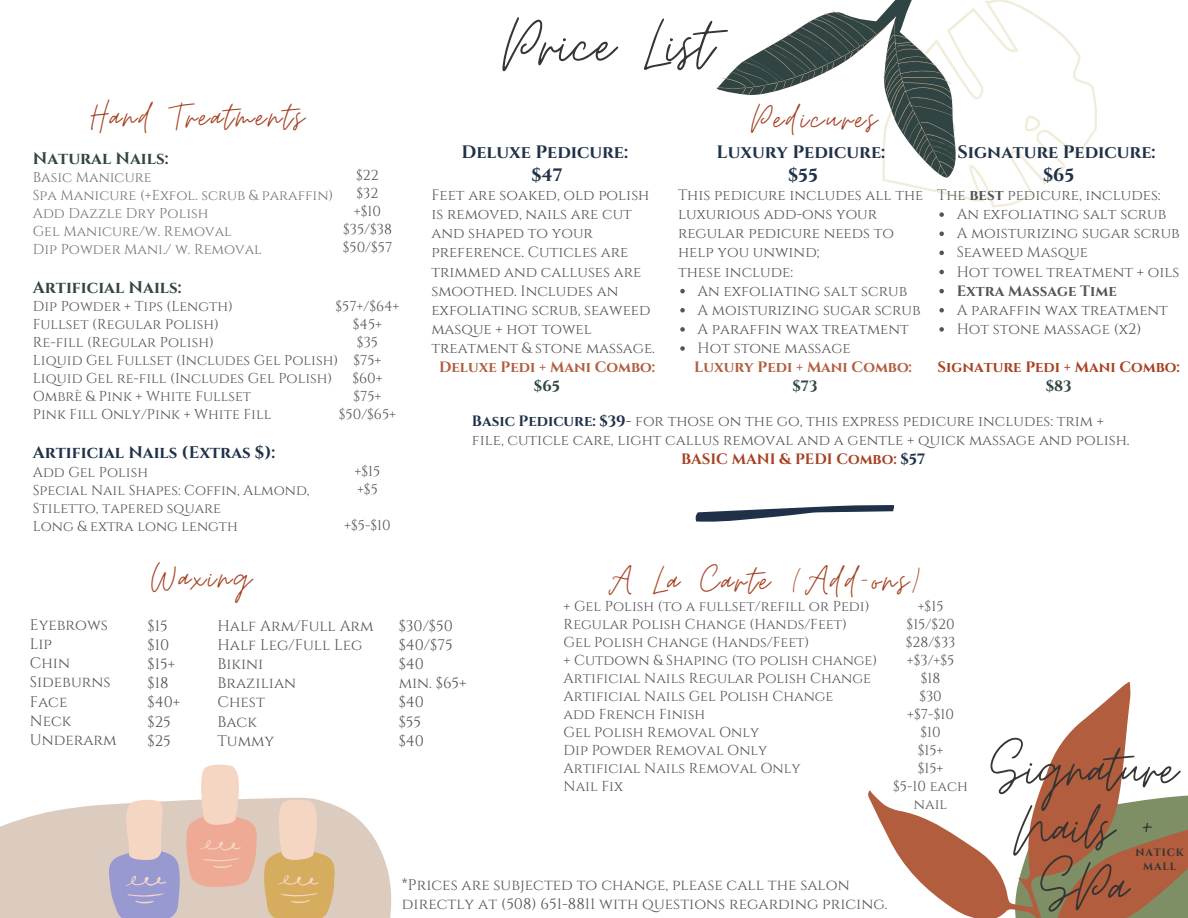
<style>
.page{position:relative;width:1188px;height:918px;background:#fff}
.page>*{position:absolute;margin:0;border:0;box-sizing:border-box;transform-origin:0 0}
.t1{font:78px "Moon Time";color:#373431}
.t2{font:69.9px/58.8px "Moon Time";color:#373431;text-align:center}
.t3{font:43.35px "Moon Time";letter-spacing:.06em;color:#a64122}
.t4{font:42.6px "Moon Time";letter-spacing:.06em;color:#a64122}
.t5{font:42.3px "Moon Time";letter-spacing:.06em;color:#a64122}
.t6{font:700 18px/22.5px "Cinzel";color:#1e3148;text-align:center}
.t7{font:700 16.8px "Cinzel";color:#304543}
.t8{font:700 16.8px "Cinzel";color:#1e3148}
.t9{font:15.3px/19.2px "Cinzel";color:#545454}
.t10{font:15px/19.2px "Cinzel";color:#545454}
.t11{font:700 15px "Cinzel";color:#a64122}
.t12{font:700 15px "Cinzel";color:#b25d3e}
.t13{font:700 15px "Cinzel";color:#545454}
.t14{font:700 15px "Cinzel";color:#304543}
.t15{font:14.4px/18px "Cinzel";color:#545454}
.t16{font:14.4px/18px "Cinzel";color:#737373}
.t17{font:700 10.5px/14.5px "Cinzel";letter-spacing:.085em;color:#373431;text-align:center}
.s1{font-weight:700}
.s2{font-weight:700;color:#1e3148}
.s3{color:#1e3148}
</style>
<div class="page">
<svg style="left:0;top:804px;width:392px;height:114px;background:#e0d2c8"></svg>
<svg style="left:868px;top:681px;width:320px;height:237px"></svg>
<svg style="left:716px;top:0;width:357px;height:232px"></svg>
<svg style="left:109px;top:764px;width:226px;height:154px"></svg>
<svg style="left:939px;top:212px;width:5px;height:5px"></svg>
<svg style="left:939px;top:232px;width:5px;height:4px"></svg>
<svg style="left:939px;top:251px;width:5px;height:4px"></svg>
<svg style="left:939px;top:270px;width:5px;height:4px"></svg>
<svg style="left:939px;top:289px;width:5px;height:4px"></svg>
<svg style="left:939px;top:308px;width:5px;height:5px"></svg>
<svg style="left:939px;top:327px;width:5px;height:5px"></svg>
<svg style="left:680px;top:289px;width:5px;height:4px"></svg>
<svg style="left:680px;top:308px;width:5px;height:5px"></svg>
<svg style="left:680px;top:327px;width:5px;height:5px"></svg>
<svg style="left:680px;top:346px;width:5px;height:5px"></svg>
<svg style="left:696px;top:505px;width:198px;height:17px"></svg>
<h3 class="t5" style="left:91px;top:91px;width:215px">Hand Treatments</h3>
<p class="t7" style="left:33px;top:148px;width:137px">Natural Nails:</p>
<p class="t16" style="left:33px;top:169px;width:302px">Basic Manicure<br>Spa Manicure (+Exfol. scrub &amp; paraffin)<br>Add Dazzle Dry Polish<br>Gel Manicure/w. Removal<br>Dip Powder Mani./ w. Removal</p>
<p class="t7" style="left:33px;top:277px;width:150px">Artificial Nails:</p>
<p class="t15" style="left:33px;top:298px;width:307px">Dip Powder + Tips (Length)<br>Fullset (Regular Polish)<br>Re-fill (Regular Polish)<br>Liquid Gel Fullset (Includes Gel Polish)<br>Liquid Gel re-fill (Includes Gel Polish)<br>Ombrè &amp; Pink + White Fullset<br>Pink Fill Only/Pink + White Fill</p>
<p class="t8" style="left:33px;top:441px;width:244px">Artificial Nails (Extras $):</p>
<p class="t15" style="left:33px;top:463px;width:278px">Add Gel Polish<br>Special Nail Shapes: Coffin, Almond,<br>Stiletto, tapered square<br>Long &amp; extra long length</p>
<p class="t15" style="left:343px;top:167px;width:51px;text-align:center">$22<br>$32 +$10 $35/$38 $50/$57</p>
<p class="t15" style="left:335px;top:298px;width:66px;text-align:center">$57+/$64+ $45+<br>$35<br>$75+<br>$60+<br>$75+ $50/$65+</p>
<p class="t15" style="left:355px;top:463px;width:27px">+$15 +$5</p>
<p class="t15" style="left:344px;top:517px;width:48px">+$5-$10</p>
<h1 class="t1" style="left:502px;top:-2px;width:212px">Price List</h1>
<h3 class="t5" style="left:751px;top:93px;width:127px">Pedicures</h3>
<p class="t6" style="left:957px;top:142px;width:199px">Signature Pedicure: $65</p>
<p class="t10" style="left:937px;top:186px;width:225px">The <span class="s1">best</span> pedicure, includes:</p>
<p class="t6" style="left:462px;top:142px;width:168px">Deluxe Pedicure: $47</p>
<p class="t10" style="left:431px;top:186px;width:225px">Feet are soaked, old polish is removed, nails are cut and shaped to your preference. Cuticles are trimmed and calluses are smoothed. Includes an exfoliating scrub, seaweed masque + hot towel treatment &amp; stone massage.</p>
<p class="t12" style="left:439px;top:358px;width:217px">Deluxe Pedi + Mani Combo:</p>
<p class="t14" style="left:534px;top:377px;width:28px">$65</p>
<p class="t6" style="left:717px;top:142px;width:170px">Luxury Pedicure: $55</p>
<p class="t10" style="left:678px;top:186px;width:247px">This pedicure includes all the luxurious add-ons your regular pedicure needs to help you unwind;<br>these include:</p>
<p class="t10" style="left:957px;top:205px;width:225px">An exfoliating salt scrub<br>A moisturizing sugar scrub<br>Seaweed Masque<br>Hot towel treatment + oils</p>
<p class="t13" style="left:957px;top:281px;width:162px">Extra Massage Time</p>
<p class="t10" style="left:957px;top:301px;width:213px">A paraffin wax treatment<br>Hot stone massage (x2)</p>
<p class="t10" style="left:698px;top:282px;width:225px">An exfoliating salt scrub<br>A moisturizing sugar scrub<br>A paraffin wax treatment<br>Hot stone massage</p>
<p class="t11" style="left:938px;top:358px;width:244px">Signature Pedi + Mani Combo:</p>
<p class="t14" style="left:1046px;top:377px;width:27px">$83</p>
<p class="t10" style="left:472px;top:412px;width:634px"><span class="s2">Basic Pedicure: $39</span><span class="s3">-</span> for those on the go, this express pedicure includes: trim +</p>
<p class="t10" style="left:472px;top:431px;width:659px">file, cuticle care, light callus removal and a gentle + quick massage and polish.</p>
<p class="t11" style="left:681px;top:449px;width:246px">BASIC MANI &amp; PEDI Combo: <span class="s3">$57</span></p>
<p class="t12" style="left:694px;top:358px;width:219px">Luxury Pedi + Mani Combo:</p>
<p class="t14" style="left:793px;top:377px;width:26px">$73</p>
<h3 class="t4" style="left:151px;top:552px;width:101px">Waxing</h3>
<p class="t9" style="left:30px;top:616px;width:88px">Eyebrows<br>Lip<br>Chin<br>Sideburns<br>Face<br>Neck<br>Underarm</p>
<p class="t9" style="left:399px;top:617px;width:69px">$30/$50 $40/$75 $40<br>min. $65+ $40<br>$55<br>$40</p>
<p class="t9" style="left:148px;top:617px;width:34px">$15 $10 $15+ $18 $40+ $25 $25</p>
<p class="t9" style="left:217px;top:617px;width:158px">Half Arm/Full Arm<br>Half Leg/Full Leg<br>Bikini<br>Brazilian<br>Chest<br>Back<br>Tummy</p>
<h3 class="t3" style="left:609px;top:554px;width:314px">A La Carte (Add-ons)</h3>
<p class="t15" style="left:893px;top:598px;width:76px;text-align:center">+$15 $15/$20 $28/$33 +$3/+$5<br>$18<br>$30<br>+$7-$10<br>$10<br>$15+<br>$15+<br>$5-10 each nail</p>
<p class="t15" style="left:564px;top:598px;width:315px">+ Gel Polish (to a fullset/refill or Pedi)<br>Regular Polish Change (Hands/Feet)<br>Gel Polish Change (Hands/Feet)<br>+ Cutdown &amp; Shaping (to polish change)<br>Artificial Nails Regular Polish Change<br>Artificial Nails Gel Polish Change<br>add French Finish<br>Gel Polish Removal Only<br>Dip Powder Removal Only<br>Artificial Nails Removal Only<br>Nail Fix</p>
<p class="t9" style="left:402px;top:875px;width:487px">*Prices are subjected to change, please call the salon directly at (508) 651-8811 with questions regarding pricing.</p>
<h2 class="t2" style="left:991px;top:741px;width:188px">Signature<br>Nails +<br>SPa</h2>
<p class="t17" style="left:1135px;top:845px;width:50px">NATICK<br>MALL</p>
</div>
